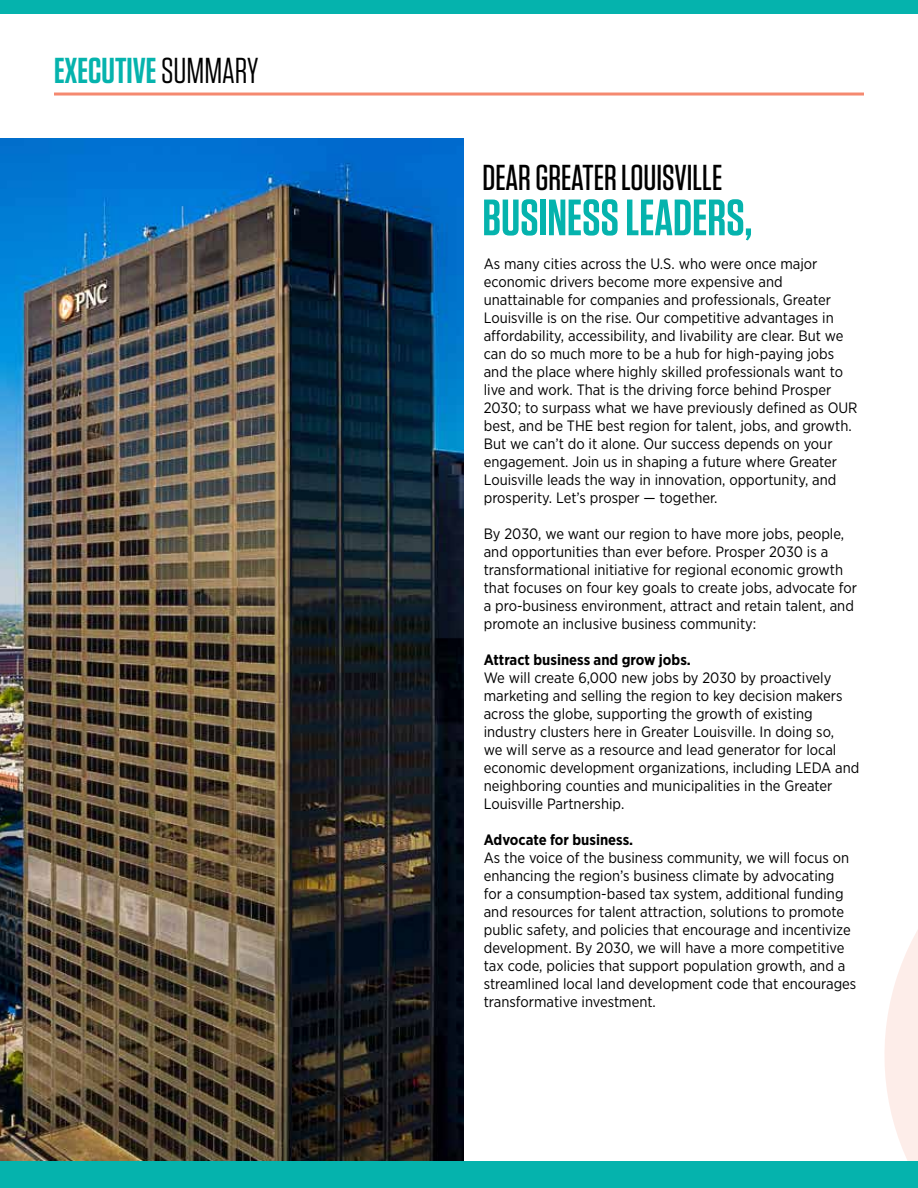
<style>
.page{position:relative;width:918px;height:1188px;background:#fff}
.page>*{position:absolute;margin:0;border:0;box-sizing:border-box;transform-origin:0 0}
.t1{font:600 51px "Tungsten";color:#05b3ad}
.t2{font:500 36px "Tungsten";color:#000}
.t3{font:600 36px "Tungsten";color:#05b3ad}
.t4{font:15px/18px "Gotham Narrow";color:#000}
.t5{font:700 15px "Gotham Narrow";color:#000}
.s1{font-weight:400;color:#000}
</style>
<div class="page">
<img style="left:0;top:139px;width:463px;height:1022px">
<div style="left:0;top:0;width:918px;height:14px;background:#05b3ad"></div>
<hr style="left:54px;top:93px;width:810px;height:3px;background:#f58970">
<svg style="left:884px;top:930px;width:34px;height:231px"></svg>
<div style="left:0;top:1161px;width:918px;height:27px;background:#05b3ad"></div>
<h2 class="t3" style="left:54px;top:51px;width:206px">EXECUTIVE<span class="s1">SUMMARY</span></h2>
<h2 class="t2" style="left:482px;top:159px;width:241px">DEAR GREATER LOUISVILLE</h2>
<h1 class="t1" style="left:482px;top:191px;width:271px">BUSINESS LEADERS,</h1>
<p class="t4" style="left:484px;top:254px;width:375px">As many cities across the U.S. who were once major economic drivers become more expensive and unattainable for companies and professionals, Greater Louisville is on the rise. Our competitive advantages in affordability, accessibility, and livability are clear. But we can do so much more to be a hub for high-paying jobs and the place where highly skilled professionals want to live and work. That is the driving force behind Prosper 2030; to surpass what we have previously defined as OUR best, and be THE best region for talent, jobs, and growth.<br>But we can’t do it alone. Our success depends on your engagement. Join us in shaping a future where Greater Louisville leads the way in innovation, opportunity, and prosperity. Let’s prosper — together.</p>
<p class="t4" style="left:484px;top:524px;width:375px">By 2030, we want our region to have more jobs, people, and opportunities than ever before. Prosper 2030 is a transformational initiative for regional economic growth that focuses on four key goals to create jobs, advocate for a pro-business environment, attract and retain talent, and promote an inclusive business community:</p>
<p class="t5" style="left:484px;top:650px;width:209px">Attract business and grow jobs.</p>
<p class="t4" style="left:484px;top:668px;width:377px">We will create 6,000 new jobs by 2030 by proactively marketing and selling the region to key decision makers across the globe, supporting the growth of existing industry clusters here in Greater Louisville. In doing so,<br>we will serve as a resource and lead generator for local economic development organizations, including LEDA and neighboring counties and municipalities in the Greater Louisville Partnership.</p>
<p class="t5" style="left:484px;top:830px;width:151px">Advocate for business.</p>
<p class="t4" style="left:484px;top:848px;width:374px">As the voice of the business community, we will focus on enhancing the region’s business climate by advocating for a consumption-based tax system, additional funding and resources for talent attraction, solutions to promote public safety, and policies that encourage and incentivize development. By 2030, we will have a more competitive tax code, policies that support population growth, and a streamlined local land development code that encourages transformative investment.</p>
</div>
